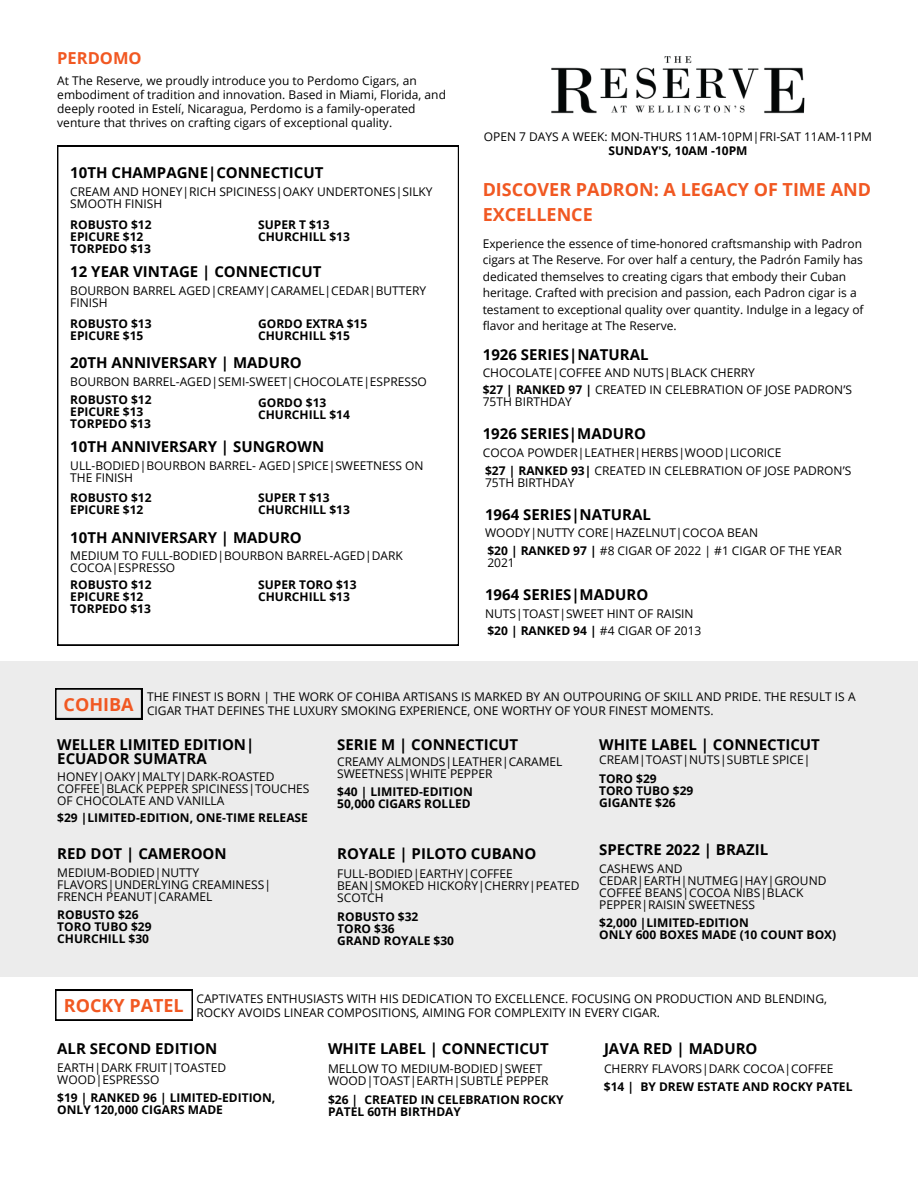
<style>
.page{position:relative;width:918px;height:1188px;background:#fff}
.page>*{position:absolute;margin:0;border:0;box-sizing:border-box;transform-origin:0 0}
.t1{font:700 18px/25px "Open Sans";color:#f15822}
.t2{font:700 16.5px "Open Sans";color:#f15822}
.t3{font:700 15px/14.7px "Open Sans";color:#000}
.t4{font:12px/12px "Open Sans";color:#000}
.t5{font:700 12px/12px "Open Sans";color:#000}
.s1{font-weight:700}
.s2{font-weight:400}
</style>
<div class="page">
<img style="left:551px;top:56px;width:253px;height:58px">
<svg style="left:57px;top:146px;width:402px;height:499px"></svg>
<div style="left:0;top:661px;width:918px;height:316px;background:#ececec"></div>
<svg style="left:55px;top:689px;width:87px;height:30px"></svg>
<svg style="left:55px;top:990px;width:138px;height:30px"></svg>
<p class="t2" style="left:57px;top:46px;width:86px">PERDOMO</p>
<p class="t4" style="left:57px;top:73px;width:390px;line-height:14px">At The Reserve, we proudly introduce you to Perdomo Cigars, an embodiment of tradition and innovation. Based in Miami, Florida, and deeply rooted in Estelí, Nicaragua, Perdomo is a family-operated venture that thrives on crafting cigars of exceptional quality.</p>
<p class="t3" style="left:70px;top:165px;width:255px">10TH CHAMPAGNE|CONNECTICUT</p>
<p class="t5" style="left:70px;top:218px;width:83px">ROBUSTO $12</p>
<p class="t5" style="left:70px;top:230px;width:75px">EPICURE $12</p>
<p class="t5" style="left:70px;top:242px;width:82px">TORPEDO $13</p>
<p class="t4" style="left:70px;top:185px;width:364px">CREAM AND HONEY|RICH SPICINESS|OAKY UNDERTONES|SILKY<br>SMOOTH FINISH</p>
<p class="t5" style="left:258px;top:218px;width:73px">SUPER T $13</p>
<p class="t5" style="left:258px;top:230px;width:93px">CHURCHILL $13</p>
<p class="t3" style="left:70px;top:264px;width:253px">12 YEAR VINTAGE | CONNECTICUT</p>
<p class="t5" style="left:70px;top:317px;width:83px">ROBUSTO $13</p>
<p class="t5" style="left:70px;top:329px;width:75px">EPICURE $15</p>
<p class="t4" style="left:70px;top:284px;width:358px">BOURBON BARREL AGED|CREAMY|CARAMEL|CEDAR|BUTTERY<br>FINISH</p>
<p class="t5" style="left:258px;top:317px;width:111px">GORDO EXTRA $15</p>
<p class="t5" style="left:258px;top:329px;width:93px">CHURCHILL $15</p>
<p class="t3" style="left:70px;top:355px;width:233px">20TH ANNIVERSARY | MADURO</p>
<p class="t5" style="left:70px;top:393px;width:83px">ROBUSTO $12</p>
<p class="t5" style="left:70px;top:405px;width:75px">EPICURE $13</p>
<p class="t5" style="left:70px;top:417px;width:82px">TORPEDO $13</p>
<p class="t4" style="left:70px;top:375px;width:358px">BOURBON BARREL-AGED|SEMI-SWEET|CHOCOLATE|ESPRESSO</p>
<p class="t5" style="left:258px;top:396px;width:70px">GORDO $13</p>
<p class="t5" style="left:258px;top:408px;width:93px">CHURCHILL $14</p>
<p class="t3" style="left:70px;top:439px;width:255px">10TH ANNIVERSARY | SUNGROWN</p>
<p class="t5" style="left:70px;top:492px;width:83px">ROBUSTO $12</p>
<p class="t5" style="left:70px;top:504px;width:75px">EPICURE $12</p>
<p class="t4" style="left:70px;top:460px;width:355px">ULL-BODIED|BOURBON BARREL- AGED|SPICE|SWEETNESS ON<br>THE FINISH</p>
<p class="t5" style="left:258px;top:492px;width:73px">SUPER T $13</p>
<p class="t5" style="left:258px;top:504px;width:93px">CHURCHILL $13</p>
<p class="t3" style="left:70px;top:530px;width:233px">10TH ANNIVERSARY | MADURO</p>
<p class="t5" style="left:70px;top:579px;width:83px">ROBUSTO $12</p>
<p class="t5" style="left:70px;top:591px;width:75px">EPICURE $12</p>
<p class="t5" style="left:70px;top:603px;width:82px">TORPEDO $13</p>
<p class="t4" style="left:70px;top:549px;width:334px">MEDIUM TO FULL-BODIED|BOURBON BARREL-AGED|DARK<br>COCOA|ESPRESSO</p>
<p class="t5" style="left:258px;top:579px;width:100px">SUPER TORO $13</p>
<p class="t5" style="left:258px;top:591px;width:93px">CHURCHILL $13</p>
<p class="t4" style="left:484px;top:130px;width:389px">OPEN 7 DAYS A WEEK: MON-THURS 11AM-10PM|FRI-SAT 11AM-11PM</p>
<p class="t5" style="left:608px;top:144px;width:141px">SUNDAY'S, 10AM -10PM</p>
<p class="t1" style="left:483px;top:177px;width:390px">DISCOVER PADRON: A LEGACY OF TIME AND<br>EXCELLENCE</p>
<p class="t4" style="left:483px;top:235px;width:382px;line-height:16.5px">Experience the essence of time-honored craftsmanship with Padron cigars at The Reserve. For over half a century, the Padrón Family has dedicated themselves to creating cigars that embody their Cuban heritage. Crafted with precision and passion, each Padron cigar is a testament to exceptional quality over quantity. Indulge in a legacy of flavor and heritage at The Reserve.</p>
<p class="t3" style="left:483px;top:347px;width:167px">1926 SERIES|NATURAL</p>
<p class="t4" style="left:483px;top:383px;width:371px"><span class="s1">$27 | RANKED 97 |</span> CREATED IN CELEBRATION OF JOSE PADRON’S<br>75TH BIRTHDAY</p>
<p class="t4" style="left:483px;top:366px;width:274px">CHOCOLATE|COFFEE AND NUTS|BLACK CHERRY</p>
<p class="t3" style="left:483px;top:426px;width:165px">1926 SERIES|MADURO</p>
<p class="t4" style="left:485px;top:464px;width:368px"><span class="s1">$27 | RANKED 93|</span> CREATED IN CELEBRATION OF JOSE PADRON’S<br>75TH BIRTHDAY</p>
<p class="t4" style="left:483px;top:446px;width:300px">COCOA POWDER|LEATHER|HERBS|WOOD|LICORICE</p>
<p class="t3" style="left:485px;top:507px;width:167px">1964 SERIES|NATURAL</p>
<p class="t4" style="left:487px;top:545px;width:356px"><span class="s1">$20 | RANKED 97 |</span> #8 CIGAR OF 2022 | #1 CIGAR OF THE YEAR<br>2021</p>
<p class="t4" style="left:485px;top:527px;width:275px">WOODY|NUTTY CORE|HAZELNUT|COCOA BEAN</p>
<p class="t3" style="left:485px;top:587px;width:165px">1964 SERIES|MADURO</p>
<p class="t5" style="left:487px;top:624px;width:216px">$20 | RANKED 94 | <span class="s2">#4 CIGAR OF 2013</span></p>
<p class="t4" style="left:485px;top:607px;width:210px">NUTS|TOAST|SWEET HINT OF RAISIN</p>
<p class="t4" style="left:147px;top:689px;width:710px;line-height:14px">THE FINEST IS BORN | THE WORK OF COHIBA ARTISANS IS MARKED BY AN OUTPOURING OF SKILL AND PRIDE. THE RESULT IS A<br>CIGAR THAT DEFINES THE LUXURY SMOKING EXPERIENCE, ONE WORTHY OF YOUR FINEST MOMENTS.</p>
<p class="t1" style="left:64px;top:691px;width:71px">COHIBA</p>
<p class="t3" style="left:57px;top:736px;width:199px">WELLER LIMITED EDITION|<br>ECUADOR SUMATRA</p>
<p class="t3" style="left:337px;top:737px;width:183px">SERIE M | CONNECTICUT</p>
<p class="t5" style="left:337px;top:785px;width:137px">$40 | LIMITED-EDITION</p>
<p class="t5" style="left:337px;top:797px;width:135px">50,000 CIGARS ROLLED</p>
<p class="t3" style="left:599px;top:737px;width:222px">WHITE LABEL | CONNECTICUT</p>
<p class="t5" style="left:599px;top:772px;width:59px">TORO $29</p>
<p class="t5" style="left:599px;top:784px;width:96px">TORO TUBO $29</p>
<p class="t5" style="left:599px;top:796px;width:78px">GIGANTE $26</p>
<p class="t4" style="left:599px;top:753px;width:213px">CREAM|TOAST|NUTS|SUBTLE SPICE|</p>
<p class="t4" style="left:337px;top:756px;width:227px">CREAMY ALMONDS|LEATHER|CARAMEL<br>SWEETNESS|WHITE PEPPER</p>
<p class="t4" style="left:57px;top:771px;width:254px">HONEY|OAKY|MALTY|DARK-ROASTED<br>COFFEE|BLACK PEPPER SPICINESS|TOUCHES<br>OF CHOCOLATE AND VANILLA</p>
<p class="t5" style="left:57px;top:811px;width:252px">$29 |LIMITED-EDITION, ONE-TIME RELEASE</p>
<p class="t3" style="left:57px;top:846px;width:171px">RED DOT | CAMEROON</p>
<p class="t4" style="left:57px;top:866px;width:215px">MEDIUM-BODIED|NUTTY<br>FLAVORS|UNDERLYING CREAMINESS|</p>
<p class="t4" style="left:57px;top:890px;width:157px">FRENCH PEANUT|CARAMEL</p>
<p class="t5" style="left:57px;top:908px;width:83px">ROBUSTO $26</p>
<p class="t5" style="left:57px;top:920px;width:96px">TORO TUBO $29</p>
<p class="t5" style="left:57px;top:932px;width:93px">CHURCHILL $30</p>
<p class="t3" style="left:337px;top:846px;width:201px">ROYALE | PILOTO CUBANO</p>
<p class="t4" style="left:337px;top:867px;width:244px">FULL-BODIED|EARTHY|COFFEE<br>BEAN|SMOKED HICKORY|CHERRY|PEATED<br>SCOTCH</p>
<p class="t5" style="left:337px;top:910px;width:83px">ROBUSTO $32</p>
<p class="t5" style="left:337px;top:922px;width:59px">TORO $36</p>
<p class="t5" style="left:337px;top:934px;width:118px">GRAND ROYALE $30</p>
<p class="t3" style="left:599px;top:842px;width:171px">SPECTRE 2022 | BRAZIL</p>
<p class="t4" style="left:599px;top:862px;width:229px">CASHEWS AND<br>CEDAR|EARTH|NUTMEG|HAY|GROUND<br>COFFEE BEANS|COCOA NIBS|BLACK<br>PEPPER|RAISIN SWEETNESS</p>
<p class="t5" style="left:599px;top:917px;width:151px">$2,000 |LIMITED-EDITION</p>
<p class="t5" style="left:599px;top:929px;width:239px">ONLY 600 BOXES MADE (10 COUNT BOX)</p>
<p class="t4" style="left:197px;top:992px;width:632px;line-height:14px">CAPTIVATES ENTHUSIASTS WITH HIS DEDICATION TO EXCELLENCE. FOCUSING ON PRODUCTION AND BLENDING,<br>ROCKY AVOIDS LINEAR COMPOSITIONS, AIMING FOR COMPLEXITY IN EVERY CIGAR.</p>
<p class="t1" style="left:64px;top:992px;width:121px">ROCKY PATEL</p>
<p class="t3" style="left:57px;top:1041px;width:162px">ALR SECOND EDITION</p>
<p class="t5" style="left:57px;top:1091px;width:220px">$19 | RANKED 96 | LIMITED-EDITION,</p>
<p class="t5" style="left:57px;top:1103px;width:167px">ONLY 120,000 CIGARS MADE</p>
<p class="t3" style="left:328px;top:1041px;width:222px">WHITE LABEL | CONNECTICUT</p>
<p class="t5" style="left:328px;top:1093px;width:237px">$26 | CREATED IN CELEBRATION ROCKY<br>PATEL 60TH BIRTHDAY</p>
<p class="t3" style="left:604px;top:1041px;width:155px">JAVA RED | MADURO</p>
<p class="t5" style="left:604px;top:1080px;width:250px">$14 | BY DREW ESTATE AND ROCKY PATEL</p>
<p class="t4" style="left:57px;top:1061px;width:171px">EARTH|DARK FRUIT|TOASTED<br>WOOD|ESPRESSO</p>
<p class="t4" style="left:328px;top:1062px;width:222px">MELLOW TO MEDIUM-BODIED|SWEET<br>WOOD|TOAST|EARTH|SUBTLE PEPPER</p>
<p class="t4" style="left:604px;top:1062px;width:231px">CHERRY FLAVORS|DARK COCOA|COFFEE</p>
</div>
